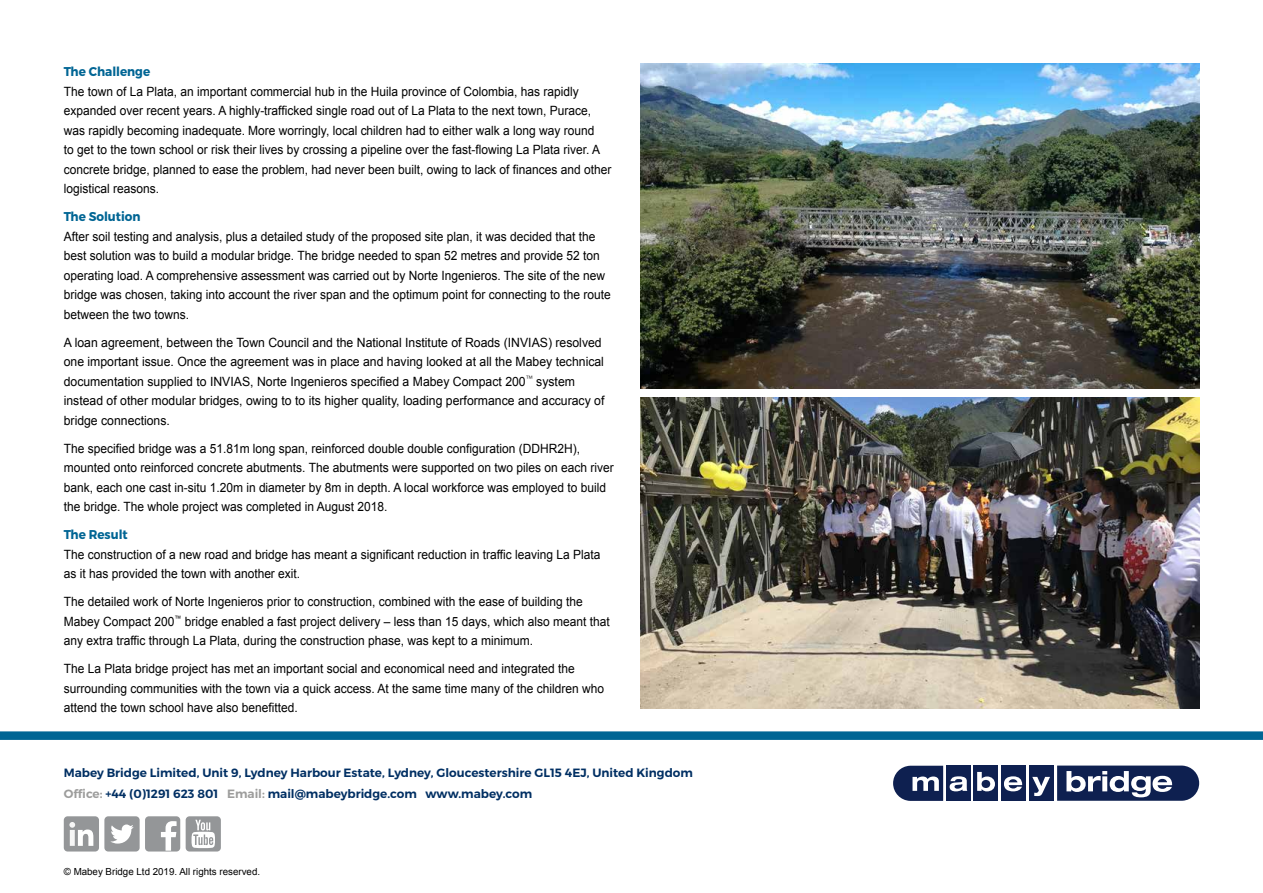
<style>
.page{position:relative;width:1263px;height:893px;background:#fff}
.page>*{position:absolute;margin:0;border:0;box-sizing:border-box;transform-origin:0 0}
.t1{font:12.75px/19.5px "Arial";color:#000;scale:.94 1}
.t2{font:12.75px/19.5px "Arial";color:#000;scale:.96 1}
.t3{font:700 12.75px "Montserrat";color:#006594;scale:.94 1}
.t4{font:600 12px/20.7px "Montserrat";color:#002f63}
.t5{font:9.75px "Arial";color:#000}
.s1{color:#9d9d9c}
</style>
<div class="page">
<div style="left:0;top:731px;width:1263px;height:9px;background:#006594"></div>
<div style="left:186px;top:816px;width:35px;height:35px;background:#949698;border-radius:4px"></div>
<svg style="left:192px;top:820px;width:23px;height:28px"></svg>
<div style="left:145px;top:816px;width:35px;height:35px;background:#949698;border-radius:4px"></div>
<svg style="left:161px;top:821px;width:16px;height:30px"></svg>
<div style="left:64px;top:816px;width:35px;height:35px;background:#949698;border-radius:4px"></div>
<svg style="left:69px;top:822px;width:24px;height:24px"></svg>
<div style="left:104px;top:816px;width:36px;height:35px;background:#949698;border-radius:4px"></div>
<svg style="left:110px;top:824px;width:24px;height:20px"></svg>
<img style="left:640px;top:64px;width:559px;height:324px">
<img style="left:640px;top:398px;width:559px;height:310px">
<div style="left:1001px;top:766px;width:24px;height:35px;background:#0e2050"></div>
<div style="left:1029px;top:766px;width:25px;height:35px;background:#0e2050"></div>
<div style="left:973px;top:766px;width:25px;height:35px;background:#0e2050"></div>
<div style="left:946px;top:766px;width:25px;height:35px;background:#0e2050"></div>
<svg style="left:893px;top:766px;width:50px;height:35px"></svg>
<svg style="left:950px;top:776px;width:18px;height:15px"></svg>
<svg style="left:977px;top:772px;width:18px;height:19px"></svg>
<svg style="left:1004px;top:776px;width:18px;height:15px"></svg>
<svg style="left:1032px;top:777px;width:18px;height:19px"></svg>
<svg style="left:1057px;top:766px;width:142px;height:35px"></svg>
<p class="t3" style="left:64px;top:64px;width:94px">The Challenge</p>
<p class="t1" style="left:64px;top:81px;width:584px">The town of La Plata, an important commercial hub in the Huila province of Colombia, has rapidly expanded over recent years. A highly-trafficked single road out of La Plata to the next town, Purace, was rapidly becoming inadequate. More worringly, local children had to either walk a long way round<br>to get to the town school or risk their lives by crossing a pipeline over the fast-flowing La Plata river. A concrete bridge, planned to ease the problem, had never been built, owing to lack of finances and other logistical reasons.</p>
<p class="t3" style="left:64px;top:209px;width:83px">The Solution</p>
<p class="t1" style="left:64px;top:226px;width:583px">After soil testing and analysis, plus a detailed study of the proposed site plan, it was decided that the best solution was to build a modular bridge. The bridge needed to span 52 metres and provide 52 ton operating load. A comprehensive assessment was carried out by Norte Ingenieros. The site of the new bridge was chosen, taking into account the river span and the optimum point for connecting to the route between the two towns.</p>
<p class="t2" style="left:64px;top:332px;width:565px">A loan agreement, between the Town Council and the National Institute of Roads (INVIAS) resolved one important issue. Once the agreement was in place and having looked at all the Mabey technical documentation supplied to INVIAS, Norte Ingenieros specified a Mabey Compact 200<sup>™</sup> system instead of other modular bridges, owing to to its higher quality, loading performance and accuracy of bridge connections.</p>
<p class="t1" style="left:64px;top:438px;width:587px">The specified bridge was a 51.81m long span, reinforced double double configuration (DDHR2H), mounted onto reinforced concrete abutments. The abutments were supported on two piles on each river bank, each one cast in-situ 1.20m in diameter by 8m in depth. A local workforce was employed to build the bridge. The whole project was completed in August 2018.</p>
<p class="t3" style="left:64px;top:527px;width:70px">The Result</p>
<p class="t1" style="left:64px;top:544px;width:572px">The construction of a new road and bridge has meant a significant reduction in traffic leaving La Plata as it has provided the town with another exit.</p>
<p class="t1" style="left:64px;top:592px;width:582px">The detailed work of Norte Ingenieros prior to construction, combined with the ease of building the<br>Mabey Compact 200<sup>™</sup> bridge enabled a fast project delivery – less than 15 days, which also meant that any extra traffic through La Plata, during the construction phase, was kept to a minimum.</p>
<p class="t1" style="left:64px;top:659px;width:576px">The La Plata bridge project has met an important social and economical need and integrated the surrounding communities with the town via a quick access. At the same time many of the children who attend the town school have also benefitted.</p>
<p class="t4" style="left:64px;top:762px;width:631px">Mabey Bridge Limited, Unit 9, Lydney Harbour Estate, Lydney, Gloucestershire GL15 4EJ, United Kingdom<br><span class="s1">Office:</span> +44 (0)1291 623 801 <span class="s1">Email:</span> mail@mabeybridge.com www.mabey.com</p>
<p class="t5" style="left:64px;top:866px;width:198px">© Mabey Bridge Ltd 2019. All rights reserved.</p>
</div>
